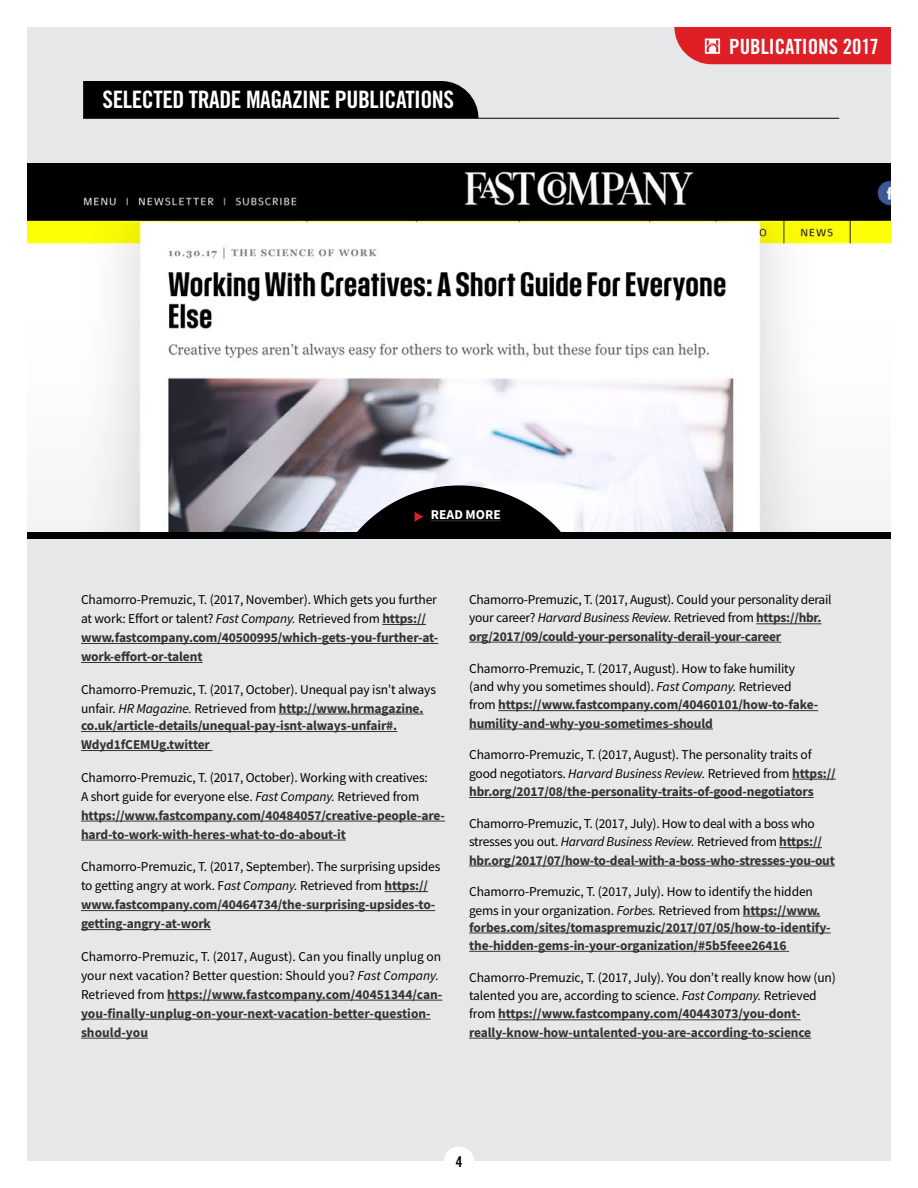
<style>
.page{position:relative;width:918px;height:1188px;background:#fff}
.page>*{position:absolute;margin:0;border:0;box-sizing:border-box;transform-origin:0 0}
.t1{font:24px "Trade Gothic Bold Cond Twenty";letter-spacing:-.02em;color:#fff}
.t2{font:21px "Trade Gothic Bold Cond Twenty";color:#fff}
.t3{font:15px "Trade Gothic Bold Cond Twenty";color:#000}
.t4{font:13.5px/18.3px "Source Sans Pro";letter-spacing:-.01em;color:#000}
.t5{font:700 13.5px/19px "Source Sans Pro";letter-spacing:-.01em;color:#333}
.t6{font:700 13.5px "Source Sans Pro";color:#fff}
.s1{font-style:italic}
.s2{font-weight:700;color:#333}
.s3{font-weight:400;color:#000}
.s4{font-weight:400;font-style:italic;color:#000}
</style>
<div class="page">
<div style="left:27px;top:27px;width:864px;height:1134px;background:#e6e7e8"></div>
<div style="left:444px;top:1146px;width:30px;height:31px;background:#fff;border-radius:50%"></div>
<svg style="left:674px;top:27px;width:217px;height:37px;background:#de2b31"></svg>
<hr style="left:382px;top:624px;width:44px;height:1px;background:#333">
<hr style="left:81px;top:643px;width:357px;height:1px;background:#333">
<hr style="left:81px;top:662px;width:122px;height:1px;background:#333">
<hr style="left:279px;top:714px;width:145px;height:1px;background:#333">
<hr style="left:81px;top:731px;width:316px;height:1px;background:#333">
<hr style="left:81px;top:750px;width:131px;height:1px;background:#333">
<hr style="left:81px;top:821px;width:364px;height:1px;background:#333">
<hr style="left:81px;top:840px;width:265px;height:1px;background:#333">
<hr style="left:385px;top:891px;width:43px;height:1px;background:#333">
<hr style="left:81px;top:910px;width:354px;height:1px;background:#333">
<hr style="left:81px;top:929px;width:130px;height:1px;background:#333">
<hr style="left:167px;top:1000px;width:275px;height:1px;background:#333">
<hr style="left:81px;top:1019px;width:350px;height:1px;background:#333">
<hr style="left:81px;top:1038px;width:67px;height:1px;background:#333">
<hr style="left:756px;top:623px;width:66px;height:1px;background:#333">
<hr style="left:469px;top:642px;width:312px;height:1px;background:#333">
<hr style="left:498px;top:710px;width:320px;height:1px;background:#333">
<hr style="left:469px;top:729px;width:244px;height:1px;background:#333">
<hr style="left:792px;top:779px;width:44px;height:1px;background:#333">
<hr style="left:469px;top:797px;width:345px;height:1px;background:#333">
<hr style="left:779px;top:847px;width:43px;height:1px;background:#333">
<hr style="left:469px;top:866px;width:366px;height:1px;background:#333">
<hr style="left:743px;top:916px;width:77px;height:1px;background:#333">
<hr style="left:469px;top:933px;width:362px;height:1px;background:#333">
<hr style="left:469px;top:951px;width:320px;height:1px;background:#333">
<hr style="left:498px;top:1019px;width:303px;height:1px;background:#333">
<hr style="left:469px;top:1038px;width:342px;height:1px;background:#333">
<hr style="left:83px;top:118px;width:756px;height:1px;background:#000">
<div style="left:83px;top:81px;width:395px;height:37px;background:#000"></div>
<img style="left:27px;top:170px;width:864px;height:362px">
<div style="left:27px;top:163px;width:864px;height:7px;background:#000"></div>
<div style="left:27px;top:532px;width:864px;height:7px;background:#000"></div>
<svg style="left:351px;top:485px;width:216px;height:47px;background:#575759"></svg>
<h1 class="t1" style="left:103px;top:85px;width:353px">SELECTED TRADE MAGAZINE PUBLICATIONS</h1>
<p class="t6" style="left:431px;top:506px;width:71px">READ MORE</p>
<h2 class="t2" style="left:729px;top:33px;width:151px">PUBLICATIONS 2017</h2>
<p class="t4" style="left:81px;top:590px;width:359px;line-height:19px">Chamorro-Premuzic, T. (2017, November). Which gets you further at work: Effort or talent? <span class="s1">Fast Company.</span> Retrieved from <span class="s2">https:// www.fastcompany.com/40500995/which-gets-you-further-at&shy;work-effort-or-talent</span></p>
<p class="t4" style="left:81px;top:680px;width:357px;line-height:19px">Chamorro-Premuzic, T. (2017, October). Unequal pay isn’t always unfair. <span class="s1">HR Magazine.</span> Retrieved from <span class="s2">http://www.hrmagazine.</span></p>
<p class="t5" style="left:81px;top:716px;width:318px">co.uk/article-details/unequal-pay-isnt-always-unfair#.<br>Wdyd1fCEMUg.twitter</p>
<p class="t5" style="left:81px;top:767px;width:366px"><span class="s3">Chamorro-Premuzic, T. (2017, October). Working with creatives:<br>A short guide for everyone else.</span> <span class="s4">Fast Company.</span> <span class="s3">Retrieved from </span>https://www.fastcompany.com/40484057/creative-people-are&shy;hard-to-work-with-heres-what-to-do-about-it</p>
<p class="t4" style="left:81px;top:857px;width:361px;line-height:19px">Chamorro-Premuzic, T. (2017, September). The surprising upsides to getting angry at work. F<span class="s1">ast Company.</span> Retrieved from <span class="s2">https:// www.fastcompany.com/40464734/the-surprising-upsides-to&shy;getting-angry-at-work</span></p>
<p class="t4" style="left:81px;top:947px;width:363px;line-height:19px">Chamorro-Premuzic, T. (2017, August). Can you finally unplug on your next vacation? Better question: Should you? <span class="s1">Fast Company.<br></span>Retrieved from <span class="s2">https://www.fastcompany.com/40451344/can&shy;you-finally-unplug-on-your-next-vacation-better-question&shy;should-you</span></p>
<p class="t4" style="left:469px;top:590px;width:364px">Chamorro-Premuzic, T. (2017, August). Could your personality derail your career? <span class="s1">Harvard Business Review.</span> Retrieved from <span class="s2">https://hbr. org/2017/09/could-your-personality-derail-your-career</span></p>
<p class="t4" style="left:469px;top:659px;width:351px">Chamorro-Premuzic, T. (2017, August). How to fake humility (and why you sometimes should). <span class="s1">Fast Company.</span> Retrieved from <span class="s2">https://www.fastcompany.com/40460101/how-to-fake&shy;humility-and-why-you-sometimes-should</span></p>
<p class="t4" style="left:469px;top:746px;width:368px">Chamorro-Premuzic, T. (2017, August). The personality traits of good negotiators. <span class="s1">Harvard Business Review.</span> Retrieved from <span class="s2">https:// hbr.org/2017/08/the-personality-traits-of-good-negotiators</span></p>
<p class="t4" style="left:469px;top:814px;width:367px">Chamorro-Premuzic, T. (2017, July). How to deal with a boss who stresses you out. <span class="s1">Harvard Business Review.</span> Retrieved from <span class="s2">https:// hbr.org/2017/07/how-to-deal-with-a-boss-who-stresses-you-out</span></p>
<p class="t4" style="left:469px;top:883px;width:353px">Chamorro-Premuzic, T. (2017, July). How to identify the hidden gems in your organization. <span class="s1">Forbes.</span> Retrieved from <span class="s2">https://www.</span></p>
<p class="t5" style="left:469px;top:918px;width:363px;line-height:18.3px">forbes.com/sites/tomaspremuzic/2017/07/05/how-to-identify&shy;the-hidden-gems-in-your-organization/#5b5feee26416</p>
<p class="t4" style="left:469px;top:968px;width:368px">Chamorro-Premuzic, T. (2017, July). You don’t really know how (un) talented you are, according to science. <span class="s1">Fast Company.</span> Retrieved from <span class="s2">https://www.fastcompany.com/40443073/you-dont&shy;really-know-how-untalented-you-are-according-to-science</span></p>
<p class="t3" style="left:456px;top:1152px;width:8px">4</p>
</div>
